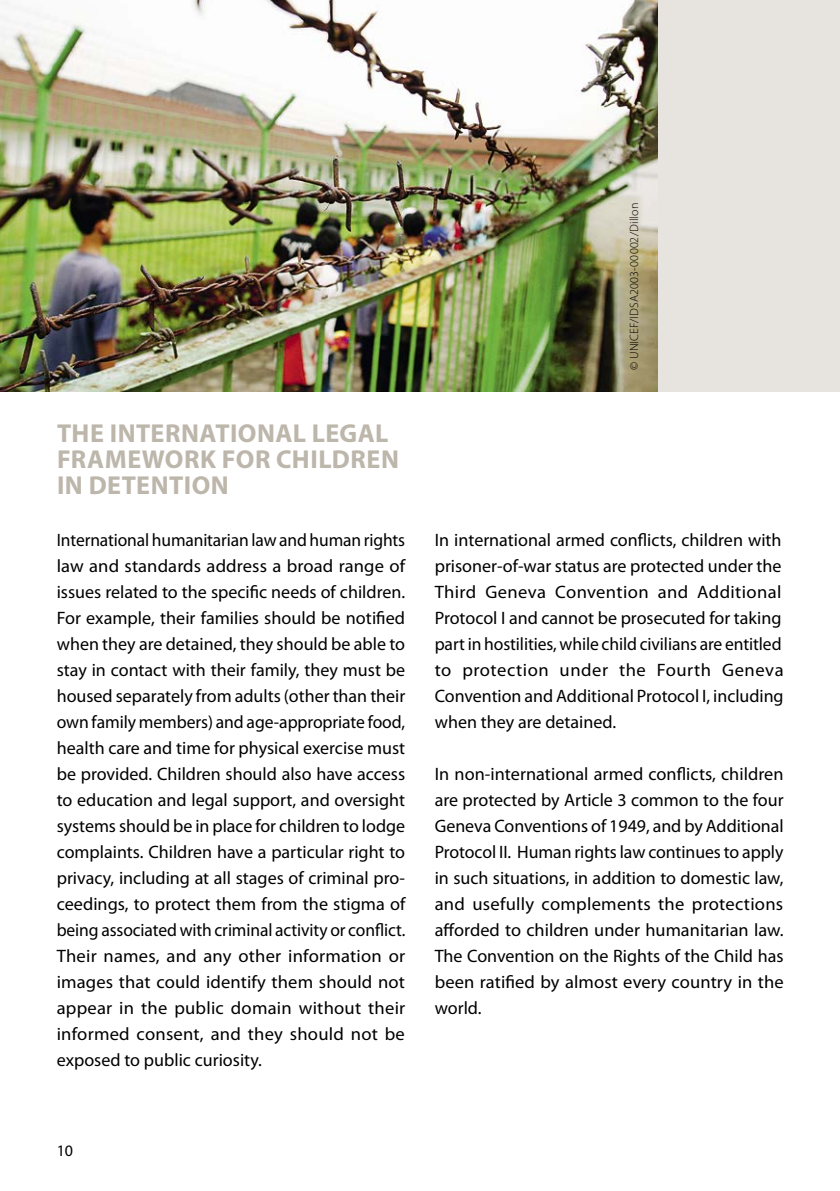
<style>
.page{position:relative;width:840px;height:1191px;background:#fff}
.page>*{position:absolute;margin:0;border:0;box-sizing:border-box;transform-origin:0 0}
.t1{font:700 26px/26px "Myriad Pro";letter-spacing:.02em;color:#bcb6ab}
.t2{font:18px/26px "Myriad Pro";color:#000;text-align:justify}
.t3{font:16px "Myriad Pro";color:#000}
.t4{font:300 12px "Myriad Pro";letter-spacing:.01em;color:#000}
</style>
<div class="page">
<div style="left:657px;top:0;width:182px;height:391px;background:#e7e3de"></div>
<hr style="left:839px;top:391px;width:1px;height:800px;background:#aba397">
<img style="left:0;top:0;width:657px;height:391px">
<p class="t4" style="left:626px;top:370px;width:168px;rotate:-90deg">© UNICEF/IDSA2003-00002/Dillon</p>
<h1 class="t1" style="left:57px;top:421px;width:343px">THE INTERNATIONAL LEGAL<br>FRAMEWORK FOR CHILDREN<br>IN DETENTION</h1>
<p class="t2" style="left:57px;top:527px;width:350px">International humanitarian law and human rights law and standards address a broad range of issues related to the specific needs of children.<br>For example, their families should be notified when they are detained, they should be able to stay in contact with their family, they must be housed separately from adults (other than their own family members) and age-appropriate food, health care and time for physical exercise must be provided. Children should also have access to education and legal support, and oversight systems should be in place for children to lodge complaints. Children have a particular right to privacy, including at all stages of criminal pro&shy;ceedings, to protect them from the stigma of being associated with criminal activity or conflict.<br>Their names, and any other information or images that could identify them should not appear in the public domain without their informed consent, and they should not be exposed to public curiosity.</p>
<p class="t2" style="left:434px;top:527px;width:350px">In international armed conflicts, children with prisoner-of-war status are protected under the Third Geneva Convention and Additional Protocol I and cannot be prosecuted for taking part in hostilities, while child civilians are entitled to protection under the Fourth Geneva Convention and Additional Protocol I, including when they are detained.</p>
<p class="t2" style="left:434px;top:761px;width:350px">In non-international armed conflicts, children are protected by Article 3 common to the four Geneva Conventions of 1949, and by Additional Protocol II. Human rights law continues to apply in such situations, in addition to domestic law, and usefully complements the protections afforded to children under humanitarian law.<br>The Convention on the Rights of the Child has been ratified by almost every country in the world.</p>
<p class="t3" style="left:57px;top:1142px;width:18px">10</p>
</div>
